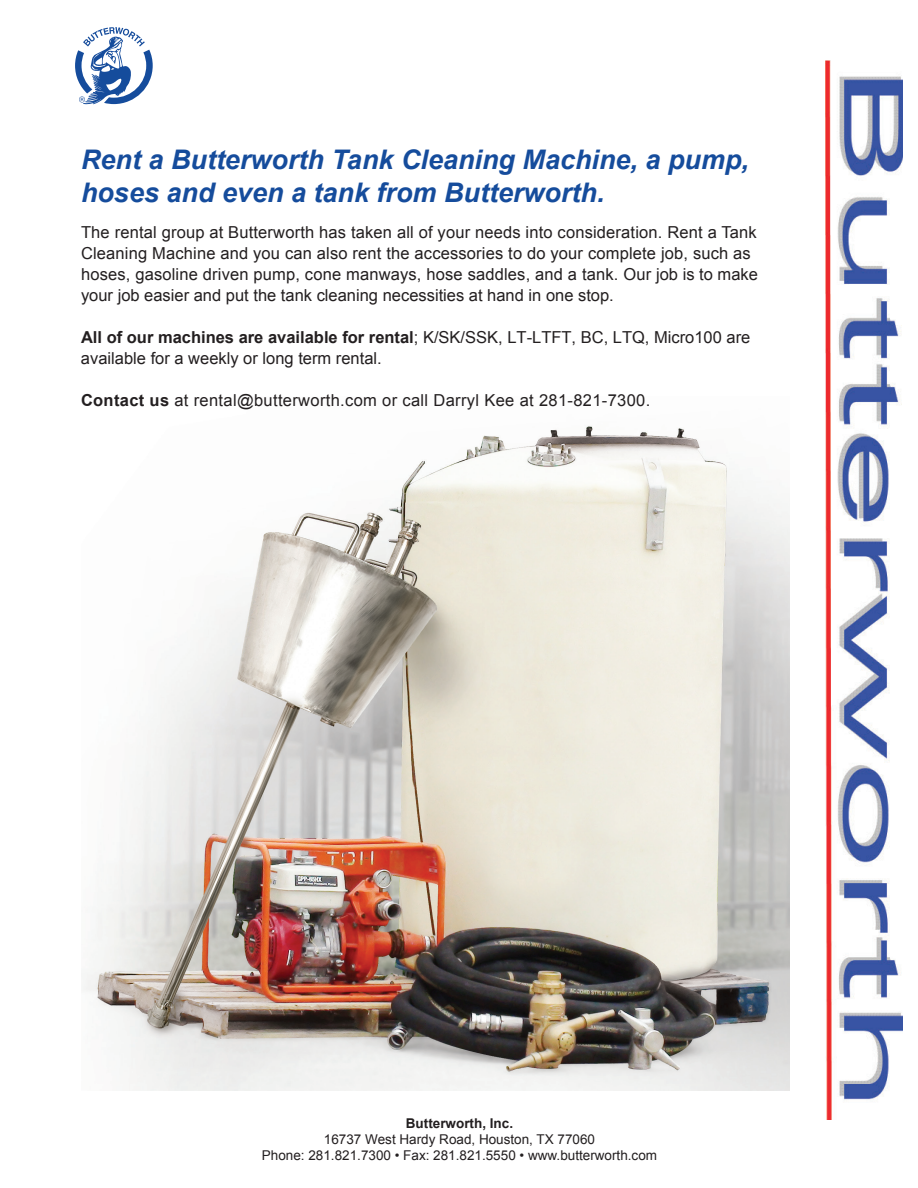
<style>
.page{position:relative;width:918px;height:1188px;background:#fff}
.page>*{position:absolute;margin:0;border:0;box-sizing:border-box;transform-origin:0 0}
.t1{font:italic 700 27px/33px "Arial";color:#154c9c}
.t2{font:16.5px/21px "Arial";letter-spacing:.01em;color:#231f20}
.t3{font:13.5px/16.2px "Arial";color:#231f20;text-align:center}
.t4{font:700 13.5px "Arial";color:#231f20}
.s1{font-weight:700}
</style>
<div class="page">
<svg style="left:75px;top:27px;width:78px;height:78px"></svg>
<img style="left:826px;top:60px;width:77px;height:1060px">
<img style="left:83px;top:426px;width:706px;height:664px">
<h1 class="t1" style="left:81px;top:143px;width:670px">Rent a Butterworth Tank Cleaning Machine, a pump, hoses and even a tank from Butterworth.</h1>
<p class="t2" style="left:81px;top:221px;width:678px">The rental group at Butterworth has taken all of your needs into consideration. Rent a Tank Cleaning Machine and you can also rent the accessories to do your complete job, such as hoses, gasoline driven pump, cone manways, hose saddles, and a tank. Our job is to make your job easier and put the tank cleaning necessities at hand in one stop.</p>
<p class="t2" style="left:81px;top:326px;width:671px"><span class="s1">All of our machines are available for rental</span>; K/SK/SSK, LT-LTFT, BC, LTQ, Micro100 are available for a weekly or long term rental.</p>
<p class="t2" style="left:81px;top:389px;width:571px"><span class="s1">Contact us</span> at rental@butterworth.com or call Darryl Kee at 281-821-7300.</p>
<p class="t4" style="left:406px;top:1116px;width:109px">Butterworth, Inc.</p>
<p class="t3" style="left:262px;top:1131px;width:397px">16737 West Hardy Road, Houston, TX 77060<br>Phone: 281.821.7300 • Fax: 281.821.5550 • www.butterworth.com</p>
</div>
